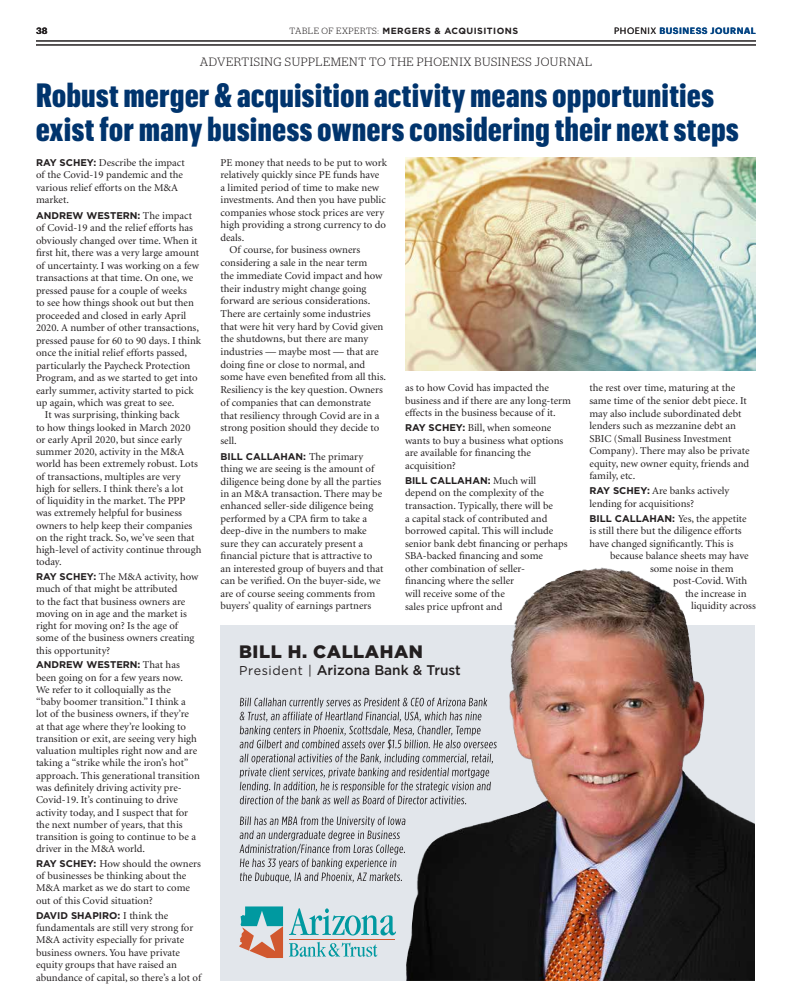
<style>
.page{position:relative;width:792px;height:1008px;background:#fff}
.page>*{position:absolute;margin:0;border:0;box-sizing:border-box;transform-origin:0 0}
.t1{font:900 33px/34px "Graphik X Cond";letter-spacing:.02em;color:#00346d}
.t2{font:900 18px "Gotham";letter-spacing:.03em;color:#231f20}
.t3{font:500 14px "Gotham";color:#231f20}
.t4{font:300 12px "Stag";letter-spacing:.05em;color:#231f20}
.t5{font:10.5px/12.5px "Minion";color:#231f20}
.t6{font:700 9.8px "Gotham";color:#231f20}
.t7{font:700 9px "Gotham";letter-spacing:.05em;color:#231f20}
.t8{font:600 9px "Graphik";letter-spacing:.055em;color:#004282}
.t9{font:600 9px "Graphik";color:#231f20}
.s1{font-family:"Stag";font-weight:300}
.s2{font-weight:400;color:#231f20}
.s3{font-family:"Gotham";font-weight:700;font-size:9.8px}
.s4{font-family:"Minion";font-weight:400;font-size:10.5px}
.s5{font-weight:400;font-size:12.8px}
</style>
<div class="page">
<hr style="left:36px;top:41px;width:720px;height:1px;background:#231f20">
<hr style="left:36px;top:45px;width:720px;height:1px;background:#231f20">
<div style="left:220px;top:625px;width:535px;height:356px;background:#e2e6eb"></div>
<img style="left:405px;top:567px;width:350px;height:414px">
<svg style="left:239px;top:906px;width:44px;height:52px"></svg>
<svg style="left:289px;top:942px;width:88px;height:15px"></svg>
<svg style="left:289px;top:908px;width:107px;height:28px"></svg>
<hr style="left:289px;top:939px;width:106px;height:1px;background:#d1582f">
<svg style="left:239px;top:816px;width:167px;height:67px"></svg>
<svg style="left:240px;top:698px;width:257px;height:106px"></svg>
<img style="left:405px;top:158px;width:351px;height:212px">
<p class="t9" style="left:36px;top:24px;width:13px">38</p>
<p class="t7" style="left:289px;top:26px;width:230px"><span class="s1">TABLE OF EXPERTS:</span> MERGERS &amp; ACQUISITIONS</p>
<p class="t8" style="left:614px;top:24px;width:143px"><span class="s2">PHOENIX</span> BUSINESS JOURNAL</p>
<p class="t4" style="left:200px;top:55px;width:394px">ADVERTISING SUPPLEMENT TO THE PHOENIX BUSINESS JOURNAL</p>
<h1 class="t1" style="left:36px;top:78px;width:704px">Robust merger &amp; acquisition activity means opportunities exist for many business owners considering their next steps</h1>
<p class="t5" style="left:36px;top:157px;width:150px"><span class="s3">RAY SCHEY:</span> Describe the impact of the Covid-19 pandemic and the various relief efforts on the M&amp;A market.</p>
<p class="t6" style="left:36px;top:210px;width:158px">ANDREW WESTERN: <span class="s4">The impact</span></p>
<p class="t5" style="left:36px;top:222px;width:159px">of Covid-19 and the relief efforts has</p>
<p class="t5" style="left:36px;top:234px;width:163px">obviously changed over time. When it</p>
<p class="t5" style="left:36px;top:247px;width:165px">first hit, there was a very large amount</p>
<p class="t5" style="left:36px;top:259px;width:164px">of uncertainty. I was working on a few</p>
<p class="t5" style="left:36px;top:272px;width:159px">transactions at that time. On one, we</p>
<p class="t5" style="left:36px;top:284px;width:152px">pressed pause for a couple of weeks</p>
<p class="t5" style="left:36px;top:297px;width:159px">to see how things shook out but then</p>
<p class="t5" style="left:36px;top:309px;width:152px">proceeded and closed in early April</p>
<p class="t5" style="left:36px;top:322px;width:164px">2020. A number of other transactions,</p>
<p class="t5" style="left:36px;top:334px;width:167px">pressed pause for 60 to 90 days. I think</p>
<p class="t5" style="left:36px;top:347px;width:153px">once the initial relief efforts passed,</p>
<p class="t5" style="left:36px;top:359px;width:156px">particularly the Paycheck Protection</p>
<p class="t5" style="left:36px;top:372px;width:163px">Program, and as we started to get into</p>
<p class="t5" style="left:36px;top:384px;width:159px">early summer, activity started to pick</p>
<p class="t5" style="left:36px;top:397px;width:140px">up again, which was great to see.</p>
<p class="t5" style="left:45px;top:409px;width:136px">It was surprising, thinking back</p>
<p class="t5" style="left:36px;top:421px;width:156px">to how things looked in March 2020</p>
<p class="t5" style="left:36px;top:434px;width:147px">or early April 2020, but since early</p>
<p class="t5" style="left:36px;top:446px;width:150px">summer 2020, activity in the M&amp;A</p>
<p class="t5" style="left:36px;top:458px;width:163px">world has been extremely robust. Lots</p>
<p class="t5" style="left:36px;top:470px;width:146px">of transactions, multiples are very</p>
<p class="t5" style="left:36px;top:483px;width:149px">high for sellers. I think there’s a lot</p>
<p class="t5" style="left:36px;top:495px;width:151px">of liquidity in the market. The PPP</p>
<p class="t5" style="left:36px;top:507px;width:148px">was extremely helpful for business</p>
<p class="t5" style="left:36px;top:520px;width:158px">owners to help keep their companies</p>
<p class="t5" style="left:36px;top:532px;width:160px">on the right track. So, we’ve seen that</p>
<p class="t5" style="left:36px;top:544px;width:167px">high-level of activity continue through</p>
<p class="t5" style="left:36px;top:556px;width:27px">today.</p>
<p class="t5" style="left:36px;top:571px;width:164px"><span class="s3">RAY SCHEY:</span> The M&amp;A activity, how much of that might be attributed<br>to the fact that business owners are moving on in age and the market is right for moving on? Is the age of some of the business owners creating this opportunity?</p>
<p class="t6" style="left:36px;top:659px;width:145px">ANDREW WESTERN: <span class="s4">That has</span></p>
<p class="t5" style="left:36px;top:672px;width:165px">been going on for a few years now.<br>We refer to it colloquially as the<br>“baby boomer transition.” I think a lot of the business owners, if they’re<br>at that age where they’re looking to transition or exit, are seeing very high valuation multiples right now and are taking a “strike while the iron’s hot” approach. This generational transition was definitely driving activity pre-Covid-19. It’s continuing to drive activity today, and I suspect that for the next number of years, that this transition is going to continue to be a driver in the M&amp;A world.</p>
<p class="t5" style="left:36px;top:858px;width:166px"><span class="s3">RAY SCHEY:</span> How should the owners of businesses be thinking about the<br>M&amp;A market as we do start to come out of this Covid situation?</p>
<p class="t6" style="left:36px;top:909px;width:134px">DAVID SHAPIRO: <span class="s4">I think the</span></p>
<p class="t5" style="left:36px;top:922px;width:167px">fundamentals are still very strong for M&amp;A activity especially for private business owners. You have private equity groups that have raised an abundance of capital, so there’s a lot of</p>
<p class="t5" style="left:221px;top:156px;width:168px">PE money that needs to be put to work</p>
<p class="t5" style="left:221px;top:169px;width:160px">relatively quickly since PE funds have</p>
<p class="t5" style="left:221px;top:181px;width:160px">a limited period of time to make new</p>
<p class="t5" style="left:221px;top:194px;width:167px">investments. And then you have public</p>
<p class="t5" style="left:221px;top:206px;width:165px">companies whose stock prices are very</p>
<p class="t5" style="left:221px;top:219px;width:167px">high providing a strong currency to do</p>
<p class="t5" style="left:221px;top:231px;width:25px">deals.</p>
<p class="t5" style="left:229px;top:244px;width:132px">Of course, for business owners</p>
<p class="t5" style="left:220px;top:257px;width:148px">considering a sale in the near term</p>
<p class="t5" style="left:220px;top:270px;width:164px">the immediate Covid impact and how</p>
<p class="t5" style="left:220px;top:282px;width:148px">their industry might change going</p>
<p class="t5" style="left:220px;top:295px;width:151px">forward are serious considerations.</p>
<p class="t5" style="left:220px;top:308px;width:151px">There are certainly some industries</p>
<p class="t5" style="left:220px;top:320px;width:165px">that were hit very hard by Covid given</p>
<p class="t5" style="left:220px;top:333px;width:149px">the shutdowns, but there are many</p>
<p class="t5" style="left:220px;top:346px;width:160px">industries — maybe most — that are</p>
<p class="t5" style="left:220px;top:359px;width:146px">doing fine or close to normal, and</p>
<p class="t5" style="left:220px;top:371px;width:167px">some have even benefited from all this.</p>
<p class="t5" style="left:220px;top:384px;width:164px">Resiliency is the key question. Owners</p>
<p class="t5" style="left:220px;top:397px;width:152px">of companies that can demonstrate</p>
<p class="t5" style="left:220px;top:409px;width:160px">that resiliency through Covid are in a</p>
<p class="t5" style="left:220px;top:422px;width:160px">strong position should they decide to</p>
<p class="t5" style="left:220px;top:435px;width:18px">sell.</p>
<p class="t6" style="left:220px;top:450px;width:144px">BILL CALLAHAN: <span class="s4">The primary</span></p>
<p class="t5" style="left:221px;top:463px;width:165px">thing we are seeing is the amount of diligence being done by all the parties in an M&amp;A transaction. There may be enhanced seller-side diligence being performed by a CPA firm to take a deep-dive in the numbers to make sure they can accurately present a financial picture that is attractive to an interested group of buyers and that can be verified. On the buyer-side, we are of course seeing comments from buyers’ quality of earnings partners</p>
<p class="t5" style="left:405px;top:382px;width:167px">as to how Covid has impacted the business and if there are any long-term effects in the business because of it.</p>
<p class="t5" style="left:405px;top:422px;width:160px"><span class="s3">RAY SCHEY:</span> Bill, when someone wants to buy a business what options are available for financing the acquisition?</p>
<p class="t6" style="left:405px;top:475px;width:133px">BILL CALLAHAN: <span class="s4">Much will</span></p>
<p class="t5" style="left:405px;top:487px;width:164px">depend on the complexity of the transaction. Typically, there will be<br>a capital stack of contributed and borrowed capital. This will include senior bank debt financing or perhaps<br>SBA-backed financing and some other combination of seller&shy;financing where the seller<br>will receive some of the<br>sales price upfront and</p>
<h2 class="t2" style="left:239px;top:641px;width:185px">BILL H. CALLAHAN</h2>
<h3 class="t3" style="left:239px;top:662px;width:223px"><span class="s5">President |</span> Arizona Bank &amp; Trust</h3>
<p class="t5" style="left:590px;top:382px;width:162px">the rest over time, maturing at the same time of the senior debt piece. It may also include subordinated debt lenders such as mezzanine debt an<br>SBIC (Small Business Investment<br>Company). There may also be private equity, new owner equity, friends and family, etc.</p>
<p class="t5" style="left:590px;top:485px;width:141px"><span class="s3">RAY SCHEY:</span> Are banks actively lending for acquisitions?</p>
<p class="t5" style="left:590px;top:513px;width:159px"><span class="s3">BILL CALLAHAN:</span> Yes, the appetite is still there but the diligence efforts have changed significantly. This is</p>
<p class="t5" style="left:650px;top:550px;width:100px;text-indent:-40px">because balance sheets may have some noise in them</p>
<p class="t5" style="left:673px;top:575px;width:76px">post-Covid. With</p>
<p class="t5" style="left:685px;top:588px;width:63px">the increase in</p>
<p class="t5" style="left:691px;top:600px;width:66px">liquidity across</p>
</div>
